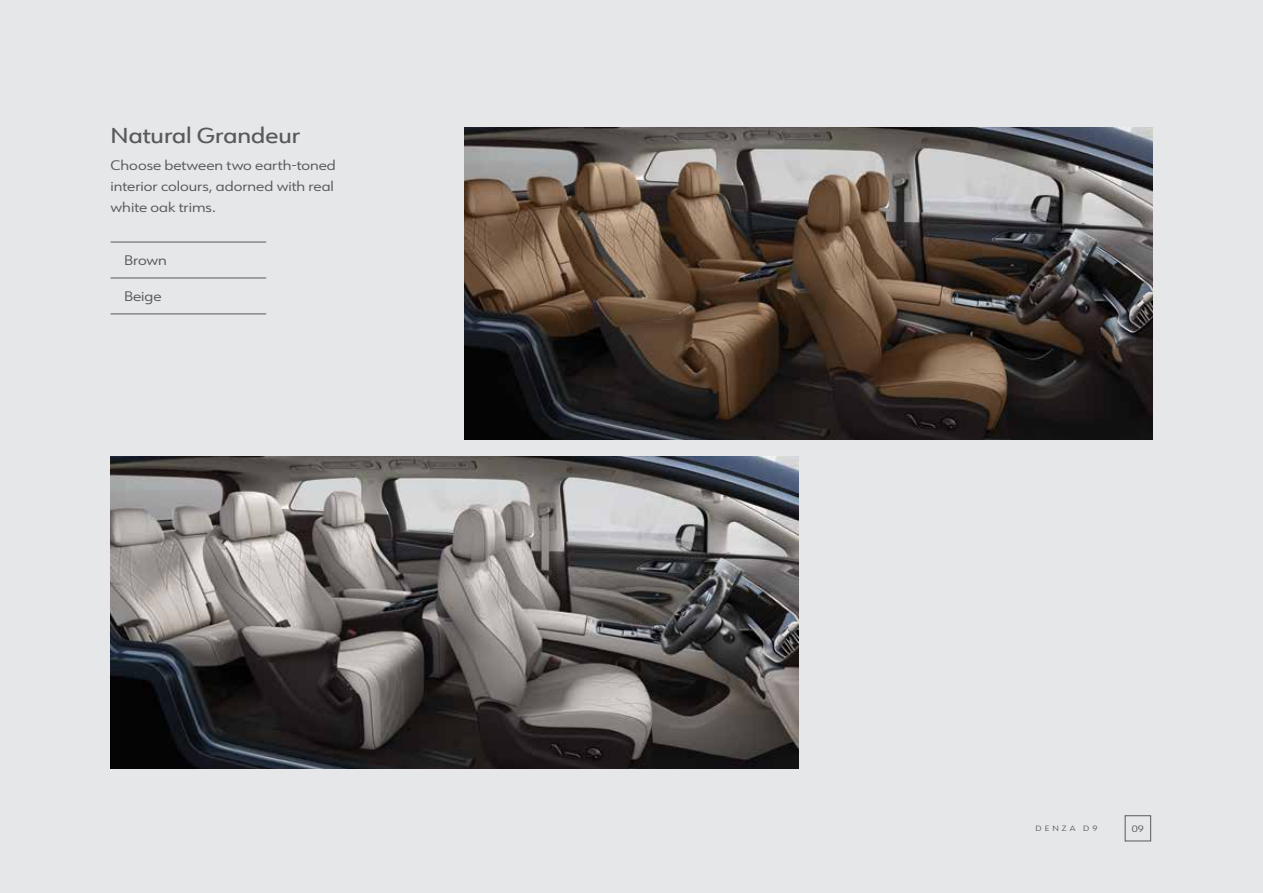
<style>
.page{position:relative;width:1263px;height:893px;background:#e6e7e8}
.page>*{position:absolute;margin:0;border:0;box-sizing:border-box;transform-origin:0 0}
.t1{font:500 21px "URW Form Expand";color:#58595b}
.t2{font:13.5px/21px "URW Form Expand";color:#58595b}
.t3{font:9px "URW Form Expand";color:#58595b}
.t4{font:7.5px "URW Form Expand";letter-spacing:.4em;color:#58595b}
</style>
<div class="page">
<img style="left:465px;top:128px;width:687px;height:311px">
<img style="left:111px;top:457px;width:687px;height:311px">
<hr style="left:111px;top:242px;width:155px;height:1px;background:#58595b">
<hr style="left:111px;top:278px;width:155px;height:1px;background:#58595b">
<hr style="left:111px;top:314px;width:155px;height:1px;background:#58595b">
<div style="left:1125px;top:815px;width:26px;height:26px;border:1px solid #58595b"></div>
<h1 class="t1" style="left:111px;top:121px;width:191px">Natural Grandeur</h1>
<p class="t2" style="left:111px;top:154px;width:227px">Choose between two earth-toned interior colours, adorned with real white oak trims.</p>
<p class="t2" style="left:124px;top:249px;width:44px">Brown</p>
<p class="t2" style="left:124px;top:285px;width:39px">Beige</p>
<p class="t4" style="left:1035px;top:823px;width:63px">DENZA D9</p>
<p class="t3" style="left:1132px;top:822px;width:13px">09</p>
</div>
